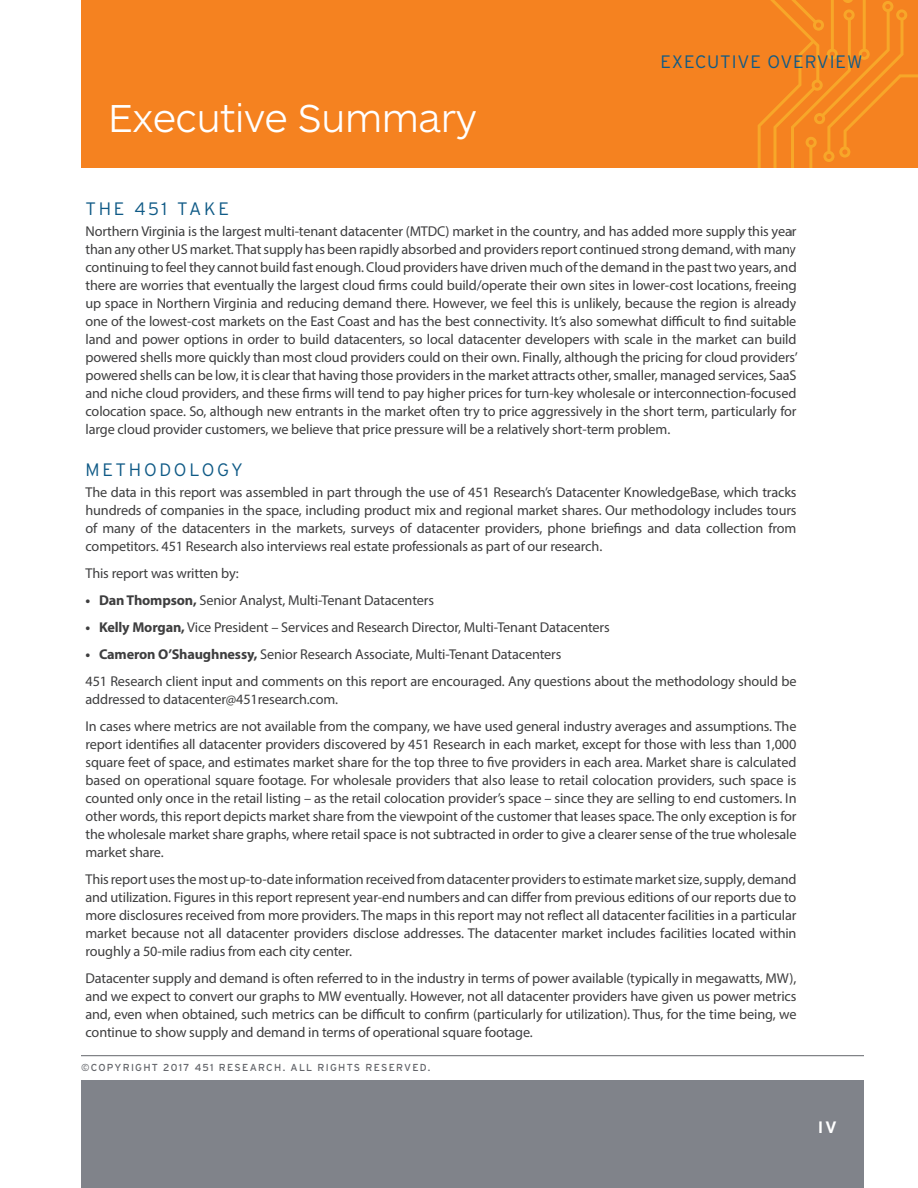
<style>
.page{position:relative;width:918px;height:1188px;background:#fff}
.page>*{position:absolute;margin:0;border:0;box-sizing:border-box;transform-origin:0 0}
.Header_1_-_No_TOC{font:300 40.5px "ARS Maquette Pro";letter-spacing:-.01em;color:#fff}
.Overview_Headline_A{font:300 18px "Interstate";letter-spacing:.15em;color:#0f5a86}
.Overview_Headline_A-2{font:300 18px "Interstate";letter-spacing:.05em;color:#0f5a86}
.t1{font:700 16.5px "Interstate";color:#fff}
.t2{font:14.25px/18px "Myriad Pro";letter-spacing:-.01em;color:#3e3e3f;text-align:justify}
.t3{font:10.2px "Interstate";letter-spacing:.125em;color:#63656a}
.s1{font-weight:700}
</style>
<div class="page">
<div style="left:81px;top:0;width:837px;height:168px;background:#f58220"></div>
<div style="left:81px;top:1080px;width:783px;height:108px;background:#80838a"></div>
<hr style="left:81px;top:1055px;width:783px;height:1px;background:#63656a">
<svg style="left:757px;top:0;width:161px;height:168px"></svg>
<p class="Header_1_-_No_TOC" style="left:108px;top:92px;width:370px">Executive Summary</p>
<p class="Overview_Headline_A-2" style="left:660px;top:51px;width:204px">EXECUTIVE OVERVIEW</p>
<p class="Overview_Headline_A" style="left:86px;top:198px;width:145px">THE 451 TAKE</p>
<p class="t2" style="left:86px;top:222px;width:714px">Northern Virginia is the largest multi-tenant datacenter (MTDC) market in the country, and has added more supply this year than any other US market. That supply has been rapidly absorbed and providers report continued strong demand, with many continuing to feel they cannot build fast enough. Cloud providers have driven much of the demand in the past two years, and there are worries that eventually the largest cloud firms could build/operate their own sites in lower-cost locations, freeing up space in Northern Virginia and reducing demand there. However, we feel this is unlikely, because the region is already one of the lowest-cost markets on the East Coast and has the best connectivity. It’s also somewhat difficult to find suitable land and power options in order to build datacenters, so local datacenter developers with scale in the market can build powered shells more quickly than most cloud providers could on their own. Finally, although the pricing for cloud providers’ powered shells can be low, it is clear that having those providers in the market attracts other, smaller, managed services, SaaS and niche cloud providers, and these firms will tend to pay higher prices for turn-key wholesale or interconnection-focused colocation space. So, although new entrants in the market often try to price aggressively in the short term, particularly for large cloud provider customers, we believe that price pressure will be a relatively short-term problem.</p>
<p class="Overview_Headline_A" style="left:86px;top:458px;width:159px">METHODOLOGY</p>
<p class="t2" style="left:86px;top:483px;width:713px">The data in this report was assembled in part through the use of 451 Research’s Datacenter KnowledgeBase, which tracks hundreds of companies in the space, including product mix and regional market shares. Our methodology includes tours of many of the datacenters in the markets, surveys of datacenter providers, phone briefings and data collection from competitors. 451 Research also interviews real estate professionals as part of our research.</p>
<p class="t2" style="left:86px;top:564px;width:155px">This report was written by:</p>
<p class="t2" style="left:86px;top:591px;width:350px"><span class="s1">• Dan Thompson,</span> Senior Analyst, Multi-Tenant Datacenters</p>
<p class="t2" style="left:86px;top:618px;width:526px"><span class="s1">• Kelly Morgan,</span> Vice President – Services and Research Director, Multi-Tenant Datacenters</p>
<p class="t2" style="left:86px;top:645px;width:477px"><span class="s1">• Cameron O’Shaughnessy,</span> Senior Research Associate, Multi-Tenant Datacenters</p>
<p class="t2" style="left:86px;top:672px;width:713px">451 Research client input and comments on this report are encouraged. Any questions about the methodology should be addressed to datacenter@451research.com.</p>
<p class="t2" style="left:86px;top:717px;width:713px">In cases where metrics are not available from the company, we have used general industry averages and assumptions. The report identifies all datacenter providers discovered by 451 Research in each market, except for those with less than 1,000 square feet of space, and estimates market share for the top three to five providers in each area. Market share is calculated based on operational square footage. For wholesale providers that also lease to retail colocation providers, such space is counted only once in the retail listing – as the retail colocation provider’s space – since they are selling to end customers. In other words, this report depicts market share from the viewpoint of the customer that leases space. The only exception is for the wholesale market share graphs, where retail space is not subtracted in order to give a clearer sense of the true wholesale market share.</p>
<p class="t2" style="left:86px;top:870px;width:713px">This report uses the most up-to-date information received from datacenter providers to estimate market size, supply, demand and utilization. Figures in this report represent year-end numbers and can differ from previous editions of our reports due to more disclosures received from more providers. The maps in this report may not reflect all datacenter facilities in a particular market because not all datacenter providers disclose addresses. The datacenter market includes facilities located within roughly a 50-mile radius from each city center.</p>
<p class="t2" style="left:86px;top:969px;width:713px">Datacenter supply and demand is often referred to in the industry in terms of power available (typically in megawatts, MW), and we expect to convert our graphs to MW eventually. However, not all datacenter providers have given us power metrics and, even when obtained, such metrics can be difficult to confirm (particularly for utilization). Thus, for the time being, we continue to show supply and demand in terms of operational square footage.</p>
<p class="t3" style="left:81px;top:1061px;width:351px">©COPYRIGHT 2017 451 RESEARCH. ALL RIGHTS RESERVED.</p>
<p class="t1" style="left:818px;top:1117px;width:21px">IV</p>
</div>
